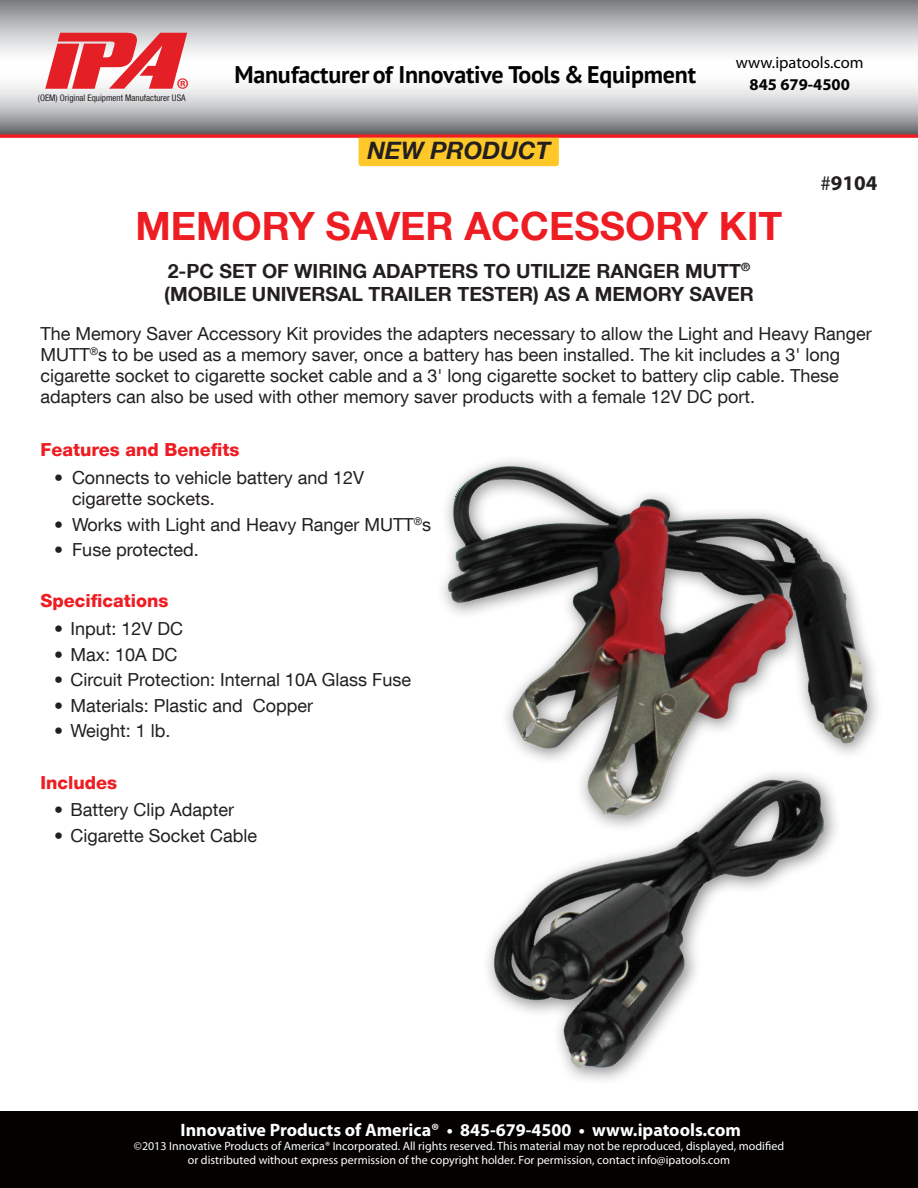
<style>
.page{position:relative;width:918px;height:1188px;background:#fff}
.page>*{position:absolute;margin:0;border:0;box-sizing:border-box;transform-origin:0 0}
.t1{font:700 39px "Helvetica Neue LT Com";color:#ee1d23}
.t2{font:31.65px "Myriad Pro";color:#e41f25}
.t3{font:700 24px "PT Sans";letter-spacing:-.01em;color:#040201}
.t4{font:italic 700 24px "Helvetica Neue LT Com";color:#231f20}
.t5{font:700 21px "Myriad Pro";color:#231f20}
.t6{font:700 19.5px/23.4px "Helvetica Neue LT Com";color:#231f20}
.t7{font:18px/21px "Helvetica Neue LT Com";color:#231f20}
.t8{font:700 18px "Myriad Pro";color:#fff}
.t9{font:800 18px "Helvetica Neue LT Com";color:#ee1d23}
.t10{font:16.5px "Myriad Pro";color:#040201}
.t11{font:700 16.5px "Myriad Pro";color:#040201}
.t12{font:12px/14.4px "Myriad Pro";color:#fff;text-align:center}
.t13{font:condensed 9px "Helvetica Neue LT Com";color:#231f20}
.s1{font-weight:400}
</style>
<div class="page">
<svg style="left:0;top:0;width:918px;height:135px"></svg>
<div style="left:0;top:1111px;width:918px;height:77px;background:#040201"></div>
<div style="left:359px;top:136px;width:200px;height:30px;background:#fec829;border-radius:3px"></div>
<hr style="left:0;top:135px;width:918px;height:3px;background:#ee1d23">
<svg style="left:45px;top:33px;width:142px;height:56px"></svg>
<img style="left:487px;top:902px;width:222px;height:178px">
<img style="left:442px;top:460px;width:436px;height:442px">
<p class="t2" style="left:176px;top:70px;width:15px">®</p>
<p class="t13" style="left:38px;top:92px;width:149px">(OEM) Original Equipment Manufacturer USA</p>
<p class="t3" style="left:234px;top:58px;width:463px">Manufacturer of Innovative Tools &amp; Equipment</p>
<p class="t4" style="left:367px;top:135px;width:185px">NEW PRODUCT</p>
<p class="t10" style="left:736px;top:52px;width:129px">www.ipatools.com</p>
<p class="t11" style="left:750px;top:74px;width:102px">845 679-4500</p>
<p class="t5" style="left:820px;top:170px;width:59px"><span class="s1">#</span>9104</p>
<p class="t1" style="left:136px;top:202px;width:648px">MEMORY SAVER ACCESSORY KIT</p>
<p class="t6" style="left:164px;top:259px;width:591px">2-PC SET OF WIRING ADAPTERS TO UTILIZE RANGER MUTT<sup>® </sup>(MOBILE UNIVERSAL TRAILER TESTER) AS A MEMORY SAVER</p>
<p class="t7" style="left:40px;top:322px;width:833px">The Memory Saver Accessory Kit provides the adapters necessary to allow the Light and Heavy Ranger MUTT<sup>®</sup>s to be used as a memory saver, once a battery has been installed. The kit includes a 3' long cigarette socket to cigarette socket cable and a 3' long cigarette socket to battery clip cable. These adapters can also be used with other memory saver products with a female 12V DC port.</p>
<p class="t9" style="left:40px;top:439px;width:201px">Features and Benefits</p>
<p class="t7" style="left:72px;top:467px;width:294px;text-indent:-18px">• Connects to vehicle battery and 12V cigarette sockets.</p>
<p class="t7" style="left:54px;top:513px;width:379px">• Works with Light and Heavy Ranger MUTT<sup>®</sup>s</p>
<p class="t7" style="left:54px;top:539px;width:146px">• Fuse protected.</p>
<p class="t9" style="left:40px;top:590px;width:130px">Specifications</p>
<p class="t7" style="left:54px;top:618px;width:131px">• Input: 12V DC</p>
<p class="t7" style="left:54px;top:643px;width:125px">• Max: 10A DC</p>
<p class="t7" style="left:54px;top:669px;width:359px">• Circuit Protection: Internal 10A Glass Fuse</p>
<p class="t7" style="left:54px;top:694px;width:261px">• Materials: Plastic and Copper</p>
<p class="t7" style="left:54px;top:720px;width:118px">• Weight: 1 lb.</p>
<p class="t9" style="left:40px;top:771px;width:78px">Includes</p>
<p class="t7" style="left:54px;top:799px;width:182px">• Battery Clip Adapter</p>
<p class="t7" style="left:54px;top:825px;width:205px">• Cigarette Socket Cable</p>
<p class="t8" style="left:181px;top:1118px;width:562px">Innovative Products of America® • 845-679-4500 • www.ipatools.com</p>
<p class="t12" style="left:134px;top:1139px;width:652px">©2013 Innovative Products of America® Incorporated. All rights reserved. This material may not be reproduced, displayed, modified or distributed without express permission of the copyright holder. For permission, contact info@ipatools.com</p>
</div>
